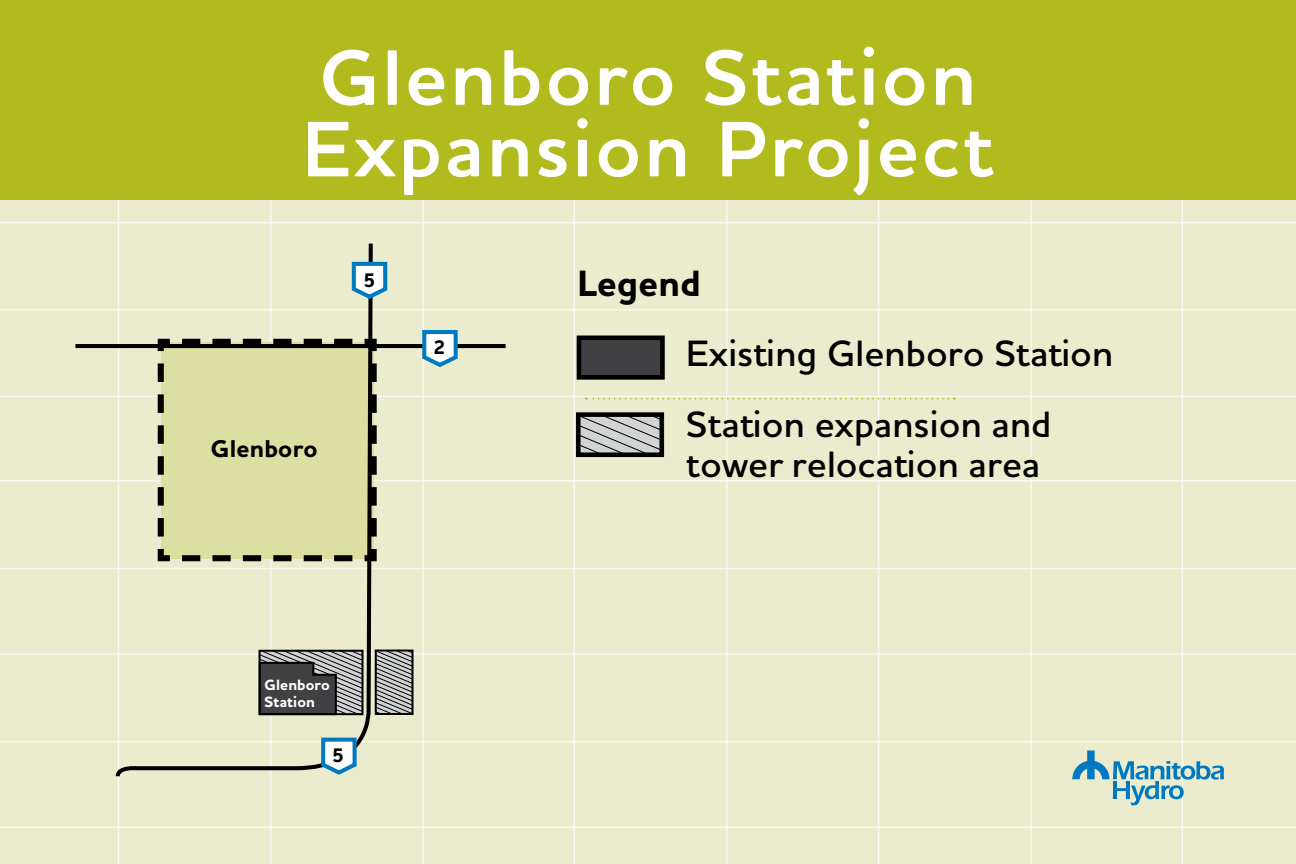
<style>
.page{position:relative;width:1296px;height:864px;background:#eaeccd}
.page>*{position:absolute;margin:0;border:0;box-sizing:border-box;transform-origin:0 0}
.t1{font:700 80px/71.5px "MH Houschka Std";letter-spacing:.04em;color:#fff}
.t2{font:600 37.3px/39.4px "MH Houschka Std";letter-spacing:.01em;color:#000}
.t3{font:700 expanded 37.3px "MH Houschka Std";letter-spacing:.01em;color:#000}
.t4{font:700 expanded 24.8px "MH Houschka Std";letter-spacing:.01em;color:#000}
.t5{font:700 expanded 20px "MH Houschka Std";color:#000}
.t6{font:700 expanded 15.2px/17.4px "MH Houschka Std";letter-spacing:.01em;color:#fff}
</style>
<div class="page">
<hr style="left:0;top:222px;width:1296px;height:2px;background:#f8f9ef">
<hr style="left:0;top:309px;width:1296px;height:1px;background:#f8f9ef">
<hr style="left:0;top:396px;width:1296px;height:1px;background:#f8f9ef">
<hr style="left:0;top:480px;width:1296px;height:2px;background:#f8f9ef">
<hr style="left:0;top:568px;width:1296px;height:1px;background:#f8f9ef">
<hr style="left:0;top:653px;width:1296px;height:2px;background:#f8f9ef">
<hr style="left:0;top:741px;width:1296px;height:1px;background:#f8f9ef">
<hr style="left:0;top:826px;width:1296px;height:2px;background:#f8f9ef">
<hr style="left:118px;top:199px;width:1px;height:665px;background:#f8f9ef">
<hr style="left:270px;top:199px;width:2px;height:665px;background:#f8f9ef">
<hr style="left:422px;top:199px;width:2px;height:665px;background:#f8f9ef">
<hr style="left:574px;top:199px;width:1px;height:665px;background:#f8f9ef">
<hr style="left:726px;top:199px;width:2px;height:665px;background:#f8f9ef">
<hr style="left:878px;top:199px;width:1px;height:665px;background:#f8f9ef">
<hr style="left:1030px;top:199px;width:2px;height:665px;background:#f8f9ef">
<hr style="left:1182px;top:199px;width:1px;height:665px;background:#f8f9ef">
<div style="left:0;top:0;width:1296px;height:200px;background:#b2bb1e"></div>
<svg style="left:1072px;top:750px;width:152px;height:55px"></svg>
<svg style="left:375px;top:338px;width:5px;height:224px"></svg>
<hr style="left:75px;top:344px;width:431px;height:4px;background:#000">
<svg style="left:114px;top:240px;width:261px;height:624px"></svg>
<svg style="left:420px;top:330px;width:40px;height:38px"></svg>
<svg style="left:350px;top:260px;width:38px;height:42px"></svg>
<svg style="left:319px;top:736px;width:40px;height:42px"></svg>
<svg style="left:378px;top:653px;width:33px;height:59px;background:#9c9e9e"></svg>
<div style="left:375px;top:650px;width:39px;height:65px;border:2px solid #000"></div>
<div style="left:259px;top:650px;width:105px;height:65px;border:2px solid #000"></div>
<svg style="left:258px;top:651px;width:105px;height:65px;background:#5f5f60"></svg>
<div style="left:579px;top:338px;width:83px;height:39px;background:#414042"></div>
<div style="left:577px;top:336px;width:88px;height:44px;border:5px solid #000"></div>
<svg style="left:582px;top:418px;width:76px;height:33px;background:#b9bbbc"></svg>
<div style="left:576px;top:412px;width:88px;height:45px;border:5px solid #000"></div>
<svg style="left:586px;top:398px;width:362px;height:2px"></svg>
<h1 class="t1" style="left:302px;top:42px;width:693px">Glenboro Station<br>Expansion Project</h1>
<p class="t5" style="left:364px;top:267px;width:13px">5</p>
<p class="t4" style="left:211px;top:433px;width:108px">Glenboro</p>
<p class="t5" style="left:434px;top:334px;width:13px">2</p>
<p class="t6" style="left:265px;top:676px;width:67px">Glenboro<br>Station</p>
<p class="t5" style="left:332px;top:742px;width:13px">5</p>
<p class="t3" style="left:577px;top:259px;width:125px">Legend</p>
<p class="t2" style="left:686px;top:332px;width:428px">Existing Glenboro Station</p>
<p class="t2" style="left:686px;top:404px;width:367px">Station expansion and tower relocation area</p>
</div>
